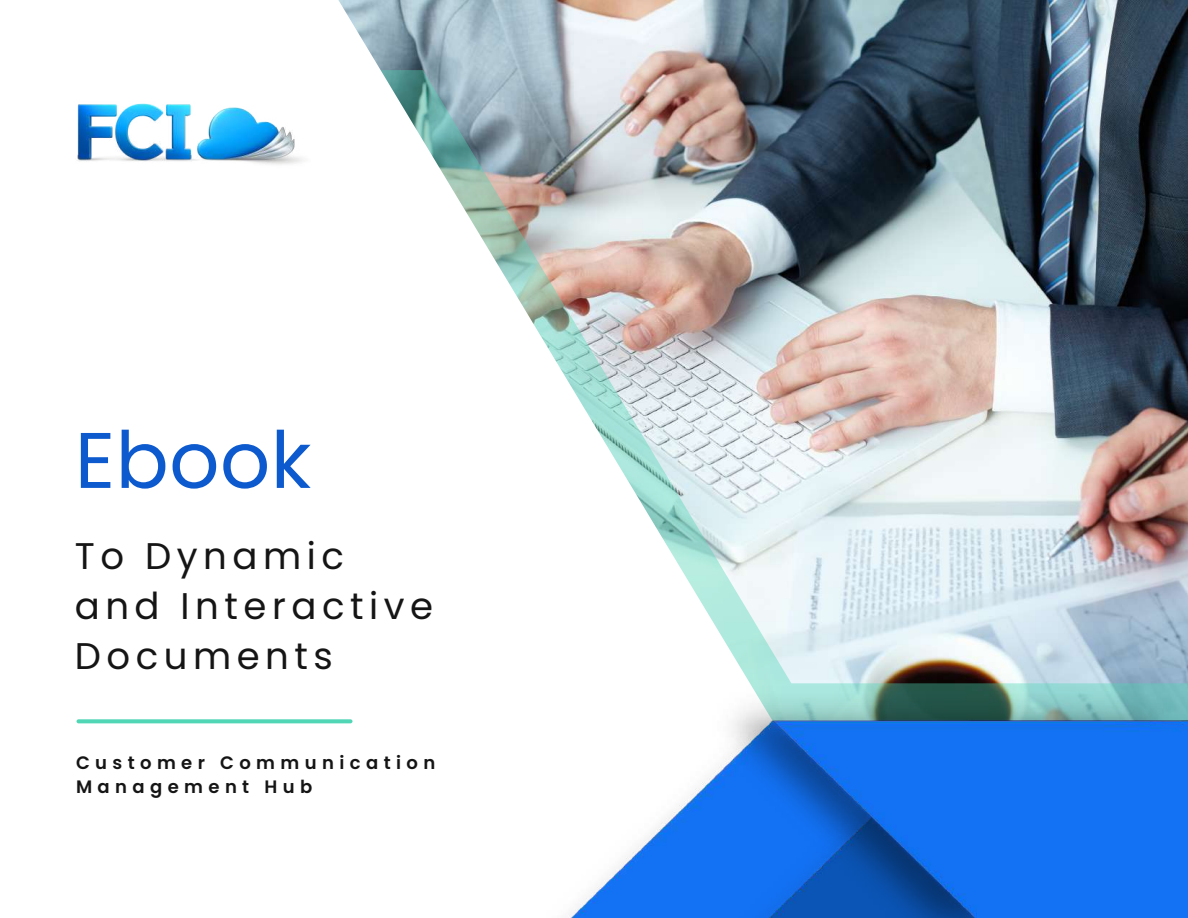
<style>
.page{position:relative;width:1188px;height:918px;background:#fff}
.page>*{position:absolute;margin:0;border:0;box-sizing:border-box;transform-origin:0 0}
.t1{font:78.75px "Poppins";letter-spacing:.005em;color:#0c5ace}
.t2{font:37.05px/50.1px "Poppins";letter-spacing:.15em;color:#151515}
.t3{font:600 18px/24.8px "Poppins";letter-spacing:.3em;color:#151515}
</style>
<div class="page">
<img style="left:773px;top:0;width:415px;height:70px">
<img style="left:773px;top:70px;width:415px;height:604px">
<svg style="left:76px;top:0;width:697px;height:724px"></svg>
<img style="left:506px;top:708px;width:183px;height:210px">
<img style="left:689px;top:674px;width:499px;height:244px">
<img style="left:76px;top:83px;width:235px;height:99px">
<svg style="left:77px;top:719px;width:276px;height:4px"></svg>
<h1 class="t1" style="left:75px;top:415px;width:238px">Ebook</h1>
<h2 class="t2" style="left:75px;top:531px;width:360px">To Dynamic and Interactive<br>Documents</h2>
<p class="t3" style="left:76px;top:750px;width:361px">Customer Communication<br>Management Hub</p>
</div>
